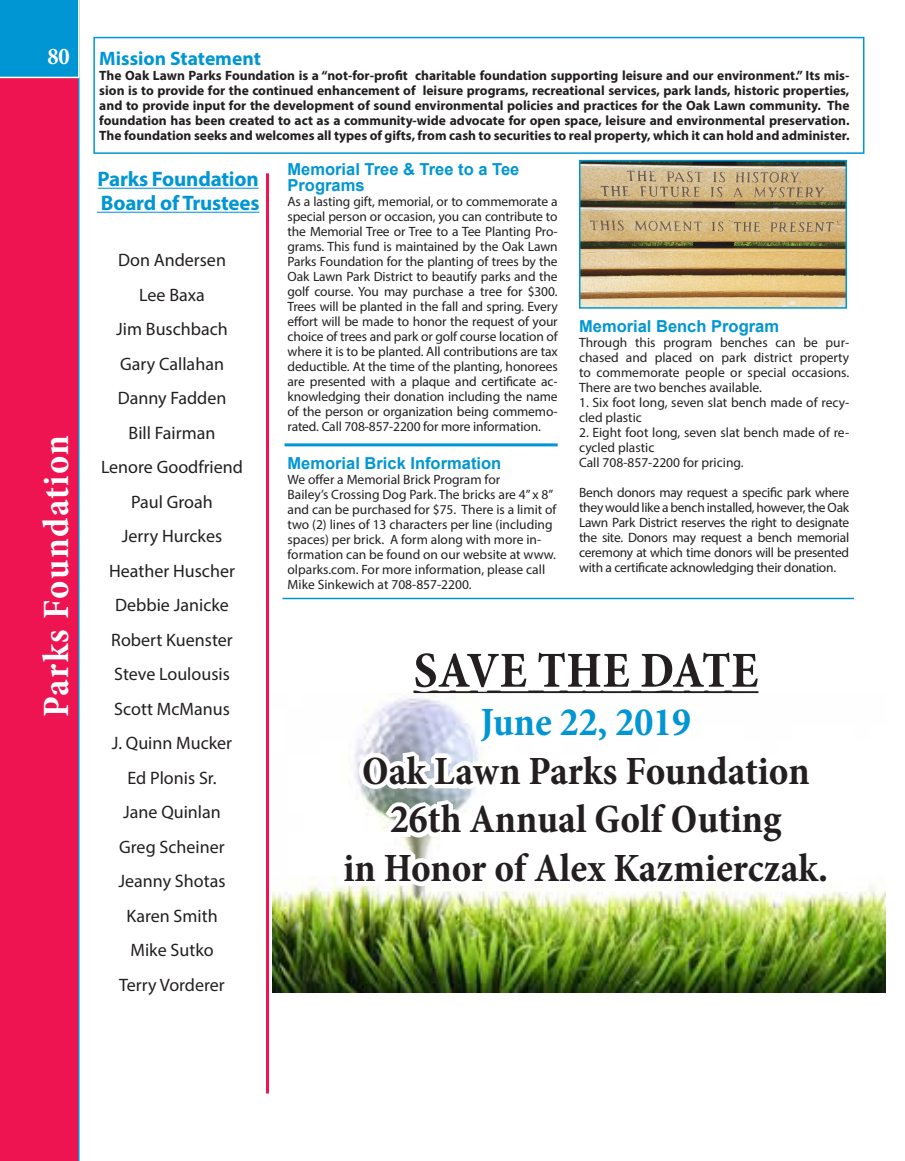
<style>
.page{position:relative;width:905px;height:1161px;background:#fff}
.page>*{position:absolute;margin:0;border:0;box-sizing:border-box;transform-origin:0 0}
.t1{font:700 condensed 51px "Minion Pro";letter-spacing:.01em;color:#231f20}
.t2{font:700 condensed 40.5px "Minion Pro";color:#231f20}
.t3{font:700 condensed 40.5px "Minion Pro";color:#0096d3}
.t4{font:700 condensed 37.5px "Minion Pro";letter-spacing:.035em;color:#fff}
.t5{font:700 condensed 24px "Minion Pro";color:#fff}
.t6{font:700 21px "Myriad Pro";letter-spacing:-.01em;color:#0096d3}
.t7{font:700 19.5px "Myriad Pro";color:#0096d3}
.t8{font:18px "Myriad Pro";color:#231f20}
.t9{font:700 16.5px "Arial";color:#0096d3}
.t10{font:13.5px/15px "Myriad Pro";color:#231f20;text-align:justify}
.t11{font:700 13.5px/15px "Myriad Pro";color:#231f20;text-align:justify}
</style>
<div class="page">
<div style="left:0;top:78px;width:79px;height:1083px;background:#ed1451"></div>
<div style="left:0;top:0;width:78px;height:77px;background:#0096d3"></div>
<hr style="left:98px;top:188px;width:161px;height:1px;background:#0096d3">
<hr style="left:97px;top:212px;width:162px;height:1px;background:#0096d3">
<img style="left:582px;top:163px;width:262px;height:143px">
<div style="left:579px;top:160px;width:268px;height:149px;border:2px solid #0096d3"></div>
<div style="left:93px;top:37px;width:771px;height:117px;border:2px solid #0096d3"></div>
<hr style="left:284px;top:443px;width:273px;height:3px;background:#0096d3">
<hr style="left:282px;top:598px;width:572px;height:1px;background:#0096d3">
<hr style="left:266px;top:173px;width:3px;height:920px;background:#ed1451">
<img style="left:273px;top:877px;width:612px;height:116px">
<svg style="left:335px;top:690px;width:493px;height:201px"></svg>
<div style="left:815px;top:871px;width:15px;height:15px;border:9px solid #fff;border-radius:50%"></div>
<p class="t5" style="left:47px;top:40px;width:24px">80</p>
<p class="t7" style="left:99px;top:46px;width:163px">Mission Statement</p>
<p class="t11" style="left:99px;top:67px;width:751px">The Oak Lawn Parks Foundation is a “not-for-profit charitable foundation supporting leisure and our environment.” Its mis&shy;sion is to provide for the continued enhancement of leisure programs, recreational services, park lands, historic properties, and to provide input for the development of sound environmental policies and practices for the Oak Lawn community. The foundation has been created to act as a community-wide advocate for open space, leisure and environmental preservation.<br>The foundation seeks and welcomes all types of gifts, from cash to securities to real property, which it can hold and administer.</p>
<p class="t4" style="left:30px;top:717px;width:284px;rotate:-90deg">Parks Foundation</p>
<p class="t6" style="left:98px;top:165px;width:162px">Parks Foundation</p>
<p class="t6" style="left:101px;top:189px;width:160px">Board of Trustees</p>
<p class="t8" style="left:118px;top:249px;width:109px">Don Andersen</p>
<p class="t8" style="left:139px;top:284px;width:67px">Lee Baxa</p>
<p class="t8" style="left:116px;top:318px;width:113px">Jim Buschbach</p>
<p class="t8" style="left:120px;top:353px;width:105px">Gary Callahan</p>
<p class="t8" style="left:118px;top:387px;width:110px">Danny Fadden</p>
<p class="t8" style="left:129px;top:422px;width:88px">Bill Fairman</p>
<p class="t8" style="left:101px;top:456px;width:143px">Lenore Goodfriend</p>
<p class="t8" style="left:131px;top:491px;width:83px">Paul Groah</p>
<p class="t8" style="left:122px;top:525px;width:102px">Jerry Hurckes</p>
<p class="t8" style="left:109px;top:560px;width:127px">Heather Huscher</p>
<p class="t8" style="left:115px;top:594px;width:115px">Debbie Janicke</p>
<p class="t8" style="left:111px;top:629px;width:123px">Robert Kuenster</p>
<p class="t8" style="left:114px;top:663px;width:117px">Steve Loulousis</p>
<p class="t8" style="left:114px;top:698px;width:117px">Scott McManus</p>
<p class="t8" style="left:112px;top:732px;width:122px">J. Quinn Mucker</p>
<p class="t8" style="left:127px;top:767px;width:91px">Ed Plonis Sr.</p>
<p class="t8" style="left:123px;top:801px;width:99px">Jane Quinlan</p>
<p class="t8" style="left:119px;top:836px;width:107px">Greg Scheiner</p>
<p class="t8" style="left:118px;top:870px;width:108px">Jeanny Shotas</p>
<p class="t8" style="left:126px;top:905px;width:93px">Karen Smith</p>
<p class="t8" style="left:130px;top:939px;width:85px">Mike Sutko</p>
<p class="t8" style="left:119px;top:974px;width:107px">Terry Vorderer</p>
<p class="t9" style="left:287px;top:157px;width:233px">Memorial Tree &amp; Tree to a Tee</p>
<p class="t9" style="left:287px;top:174px;width:79px">Programs</p>
<p class="t10" style="left:287px;top:194px;width:272px">As a lasting gift, memorial, or to commemorate a special person or occasion, you can contribute to the Memorial Tree or Tree to a Tee Planting Pro&shy;grams. This fund is maintained by the Oak Lawn Parks Foundation for the planting of trees by the Oak Lawn Park District to beautify parks and the golf course. You may purchase a tree for $300.<br>Trees will be planted in the fall and spring. Every effort will be made to honor the request of your choice of trees and park or golf course location of where it is to be planted. All contributions are tax deductible. At the time of the planting, honorees are presented with a plaque and certificate ac&shy;knowledging their donation including the name of the person or organization being commemo&shy;rated. Call 708-857-2200 for more information.</p>
<p class="t9" style="left:287px;top:451px;width:215px">Memorial Brick Information</p>
<p class="t10" style="left:287px;top:471px;width:214px">We offer a Memorial Brick Program for</p>
<p class="t10" style="left:287px;top:486px;width:270px;text-align:left">Bailey’s Crossing Dog Park. The bricks are 4” x 8” and can be purchased for $75. There is a limit of two (2) lines of 13 characters per line (including spaces) per brick. A form along with more in&shy;formation can be found on our website at www. olparks.com. For more information, please call Mike Sinkewich at 708-857-2200.</p>
<p class="t9" style="left:579px;top:314px;width:201px">Memorial Bench Program</p>
<p class="t10" style="left:579px;top:334px;width:272px">Through this program benches can be pur&shy;chased and placed on park district property to commemorate people or special occasions.<br>There are two benches available.</p>
<p class="t10" style="left:579px;top:394px;width:272px">1. Six foot long, seven slat bench made of recy&shy;cled plastic</p>
<p class="t10" style="left:579px;top:424px;width:272px">2. Eight foot long, seven slat bench made of re&shy;cycled plastic</p>
<p class="t10" style="left:579px;top:454px;width:166px">Call 708-857-2200 for pricing.</p>
<p class="t10" style="left:579px;top:484px;width:272px">Bench donors may request a specific park where they would like a bench installed, however, the Oak Lawn Park District reserves the right to designate the site. Donors may request a bench memorial ceremony at which time donors will be presented with a certificate acknowledging their donation.</p>
<p class="t1" style="left:413px;top:635px;width:346px">SAVE THE DATE</p>
<p class="t3" style="left:480px;top:694px;width:212px">June 22, 2019</p>
<p class="t2" style="left:362px;top:743px;width:449px">Oak Lawn Parks Foundation</p>
<p class="t2" style="left:390px;top:792px;width:393px">26th Annual Golf Outing</p>
<p class="t2" style="left:343px;top:840px;width:486px">in Honor of Alex Kazmierczak.</p>
</div>
